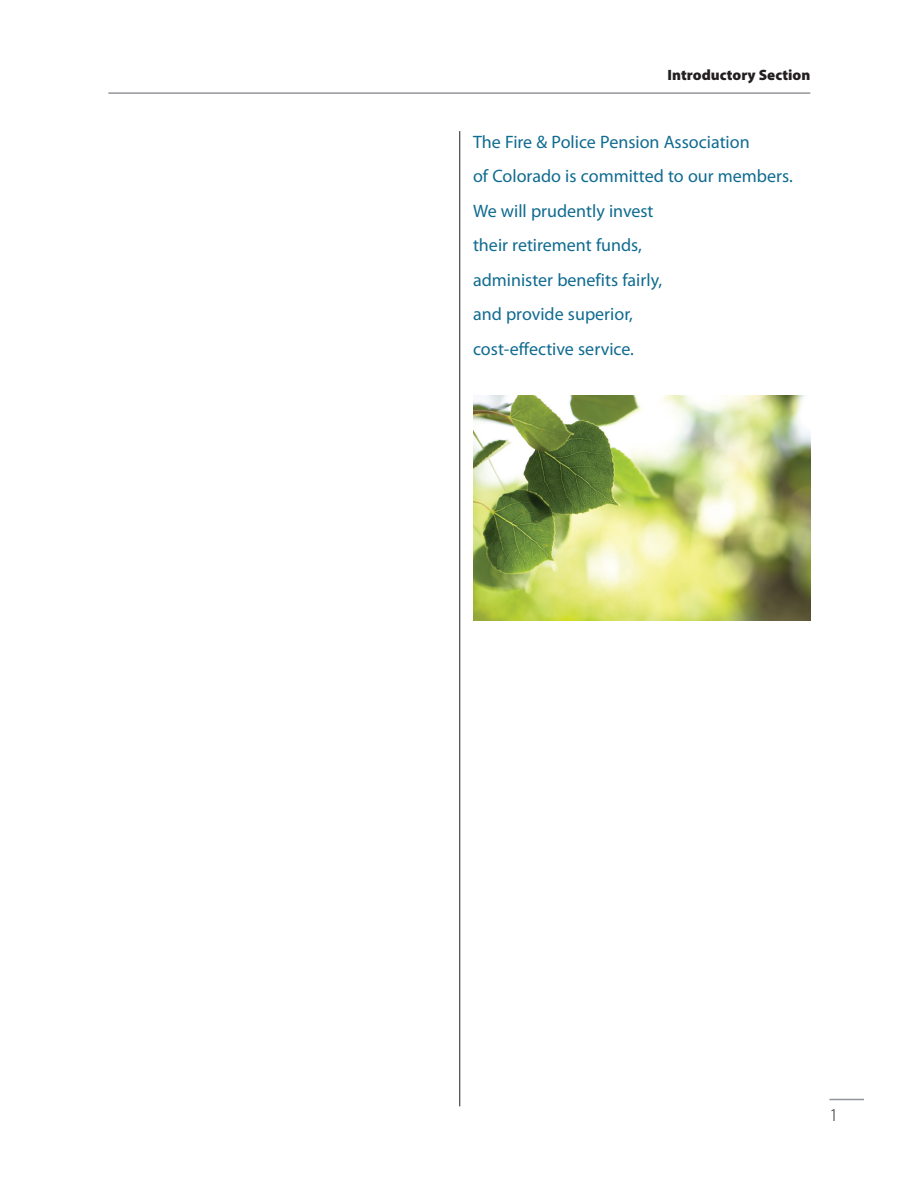
<style>
.page{position:relative;width:918px;height:1188px;background:#fff}
.page>*{position:absolute;margin:0;border:0;box-sizing:border-box;transform-origin:0 0}
.Paragraph_Heading{font:18px/34.5px "Myriad Pro";color:#106b90}
.t1{font:300 18px "Myriad Pro";color:#231f20}
.Section_Head_w__char{font:900 15px "Myriad Pro";color:#231f20}
</style>
<div class="page">
<hr style="left:829px;top:1099px;width:35px;height:1px;background:#939598">
<hr style="left:108px;top:92px;width:702px;height:2px;background:#939598">
<hr style="left:459px;top:131px;width:1px;height:975px;background:#231f20">
<img style="left:473px;top:396px;width:337px;height:225px">
<p class="Section_Head_w__char" style="left:668px;top:65px;width:144px">Introductory Section</p>
<p class="Paragraph_Heading" style="left:473px;top:124px;width:321px">The Fire &amp; Police Pension Association<br>of Colorado is committed to our members.<br>We will prudently invest<br>their retirement funds,<br>administer benefits fairly,<br>and provide superior,<br>cost-effective service.</p>
<p class="t1" style="left:829px;top:1104px;width:10px">1</p>
</div>
